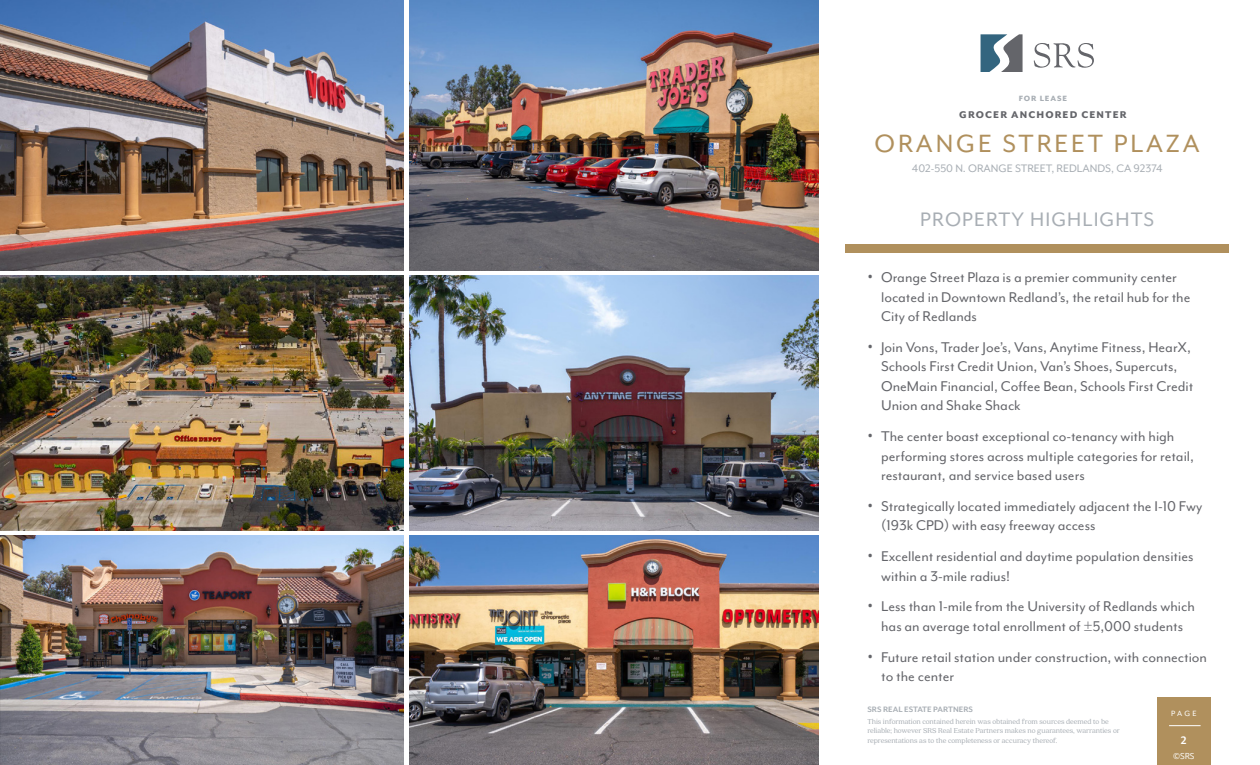
<style>
.page{position:relative;width:1260px;height:765px;background:#fff}
.page>*{position:absolute;margin:0;border:0;box-sizing:border-box;transform-origin:0 0}
.t1{font:28.75px "Mr Eaves Mod OT";letter-spacing:.1em;color:#b0905d}
.t2{font:22.5px "Mr Eaves Mod OT";letter-spacing:.05em;color:#a8aeb4}
.t3{font:16.25px/19.5px "Mr Eaves Mod OT";color:#64656a}
.t4{font:12.5px "Mr Eaves Mod OT";color:#a8aeb4}
.t5{font:700 12.5px "Mr Eaves Mod OT";color:#fff}
.t6{font:800 11.25px "Mr Eaves Mod OT";letter-spacing:.1em;color:#64656a}
.t7{font:700 9px "Mr Eaves Mod OT";color:#a8aeb4}
.t8{font:800 8.75px "Mr Eaves Mod OT";letter-spacing:.1em;color:#a8aeb4}
.t9{font:8.75px "Mr Eaves Mod OT";color:#fff}
.t10{font:8.5px "Open Sans";color:#fff}
.t11{font:7.88px/9.5px "Quincy CF";letter-spacing:-.01em;color:#a8aeb4}
.s1{font-family:"Open Sans";font-size:15px}
.s2{font-family:"Open Sans";font-weight:300}
</style>
<div class="page">
<img style="left:410px;top:0;width:409px;height:270px">
<img style="left:0;top:275px;width:403px;height:256px">
<img style="left:0;top:0;width:403px;height:270px">
<img style="left:0;top:536px;width:403px;height:229px">
<img style="left:410px;top:275px;width:409px;height:256px">
<img style="left:410px;top:536px;width:409px;height:229px">
<div style="left:1157px;top:698px;width:53px;height:67px;background:#b0905d"></div>
<hr style="left:1169px;top:725px;width:32px;height:1px;background:#fff">
<div style="left:846px;top:244px;width:383px;height:8px;background:#b0905d"></div>
<svg style="left:1034px;top:43px;width:60px;height:25px"></svg>
<svg style="left:981px;top:34px;width:42px;height:37px"></svg>
<p class="t8" style="left:1019px;top:94px;width:50px">FOR LEASE</p>
<p class="t6" style="left:959px;top:109px;width:169px">GROCER ANCHORED CENTER</p>
<p class="t1" style="left:875px;top:128px;width:327px">ORANGE STREET PLAZA</p>
<p class="t4" style="left:912px;top:161px;width:252px">402-550 N. ORANGE STREET, REDLANDS, CA 92374</p>
<p class="t2" style="left:920px;top:207px;width:235px">PROPERTY HIGHLIGHTS</p>
<p class="t3" style="left:881px;top:268px;width:311px;text-indent:-14px"><span class="s1">•</span> Orange Street Plaza is a premier community center located in Downtown Redland’s, the retail hub for the<br>City of Redlands</p>
<p class="t3" style="left:881px;top:337px;width:314px;text-indent:-14px"><span class="s1">•</span> Join Vons, Trader Joe’s, Vans, Anytime Fitness, HearX, Schools First Credit Union, Van’s Shoes, Supercuts, OneMain Financial, Coffee Bean, Schools First Credit Union and Shake Shack</p>
<p class="t3" style="left:881px;top:427px;width:314px;text-indent:-14px"><span class="s1">•</span> The center boast exceptional co-tenancy with high performing stores across multiple categories for retail, restaurant, and service based users</p>
<p class="t3" style="left:881px;top:496px;width:323px;text-indent:-14px"><span class="s1">•</span> Strategically located immediately adjacent the I-10 Fwy (193k CPD) with easy freeway access</p>
<p class="t3" style="left:881px;top:547px;width:314px;text-indent:-14px"><span class="s1">•</span> Excellent residential and daytime population densities within a 3-mile radius!</p>
<p class="t3" style="left:867px;top:597px;width:329px;text-align:center"><span class="s1">•</span> Less than 1-mile from the University of Redlands which has an average total enrollment of <span class="s2">±</span>5,000 students</p>
<p class="t3" style="left:881px;top:647px;width:328px;text-indent:-14px"><span class="s1">•</span> Future retail station under construction, with connection to the center</p>
<p class="t7" style="left:867px;top:705px;width:107px">SRS REAL ESTATE PARTNERS</p>
<p class="t11" style="left:867px;top:717px;width:254px">This information contained herein was obtained from sources deemed to be reliable; however SRS Real Estate Partners makes no guarantees, warranties or representations as to the completeness or accuracy thereof.</p>
<p class="t9" style="left:1171px;top:708px;width:27px">PAGE</p>
<p class="t10" style="left:1173px;top:750px;width:23px">©SRS</p>
<p class="t5" style="left:1181px;top:733px;width:7px">2</p>
</div>
